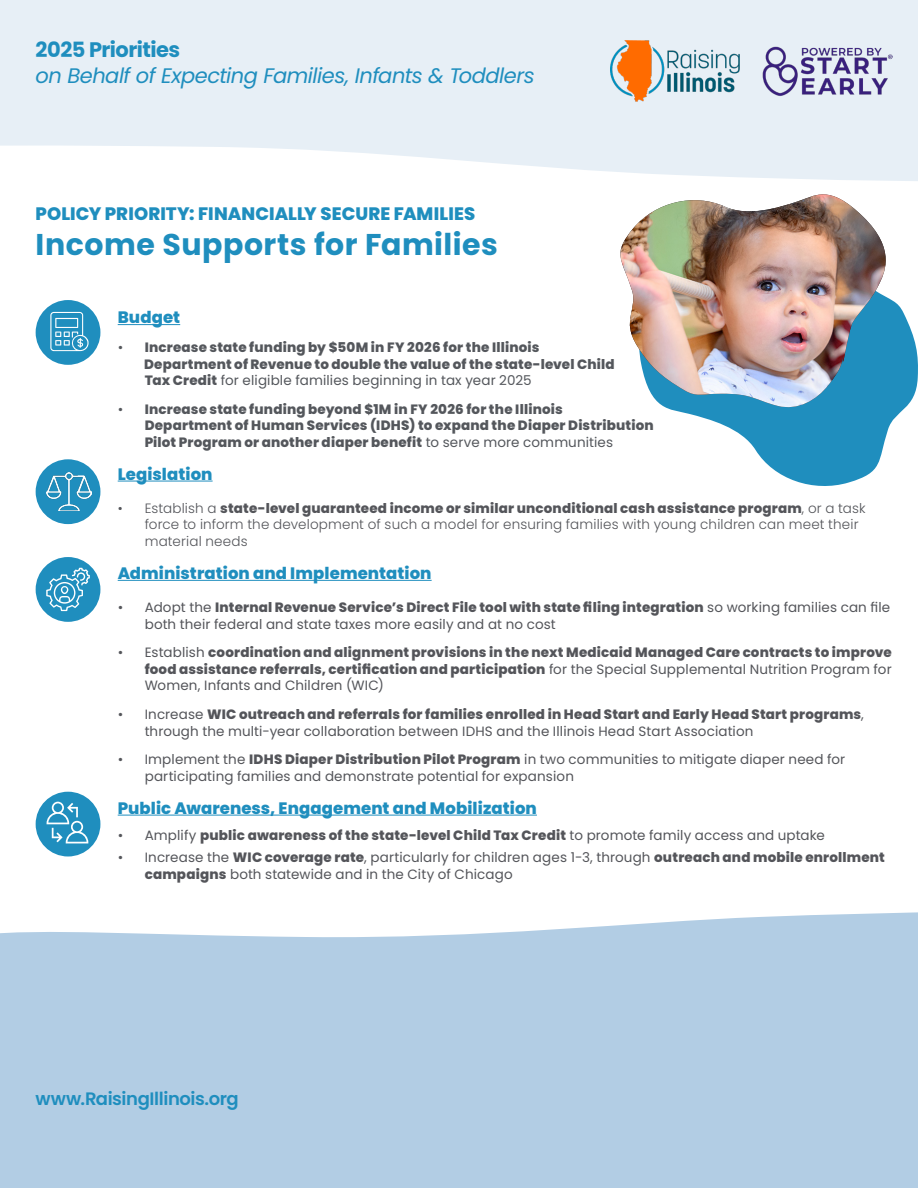
<style>
.page{position:relative;width:918px;height:1188px;background:#fff}
.page>*{position:absolute;margin:0;border:0;box-sizing:border-box;transform-origin:0 0}
.t1{font:700 30px "Poppins";letter-spacing:.015em;color:#1f8ebe}
.t2{font:italic 21px "Poppins";letter-spacing:-.025em;color:#1f8ebe}
.t3{font:700 21px "Poppins";letter-spacing:-.025em;color:#1f8ebe}
.t4{font:800 18px "Poppins";letter-spacing:.005em;color:#1f8ebe}
.t5{font:600 18px "Poppins";letter-spacing:-.025em;color:#1f8ebe}
.t6{font:800 16.5px "Poppins";letter-spacing:.005em;color:#1f8ebe}
.t7{font:13.5px/16.5px "Poppins";letter-spacing:.01em;color:#54555a}
.t8{font:800 13.5px/16.5px "Poppins";letter-spacing:.015em;color:#54575c}
.t9{font:800 13.5px/16.5px "Poppins";letter-spacing:.01em;color:#54555a;text-align:justify}
.t10{font:300 13.5px/16.5px "Poppins";letter-spacing:.01em;color:#54555a}
.s1{font-weight:400}
.s2{font-weight:800}
</style>
<div class="page">
<svg style="left:0;top:0;width:918px;height:181px;fill:#e7eff6"></svg>
<div style="left:0;top:912px;width:918px;height:276px;background:#b2cde4"></div>
<div style="left:36px;top:557px;width:64px;height:65px;background:#1f8ebe;border-radius:50%"></div>
<svg style="left:46px;top:568px;width:44px;height:43px"></svg>
<div style="left:36px;top:300px;width:64px;height:65px;background:#1f8ebe;border-radius:50%"></div>
<svg style="left:50px;top:312px;width:39px;height:39px"></svg>
<div style="left:36px;top:792px;width:64px;height:64px;background:#1f8ebe;border-radius:50%"></div>
<svg style="left:47px;top:802px;width:41px;height:41px"></svg>
<div style="left:36px;top:459px;width:64px;height:65px;background:#1f8ebe;border-radius:50%"></div>
<img style="left:46px;top:473px;width:46px;height:38px">
<hr style="left:118px;top:324px;width:62px;height:1px;background:#1f8ebe">
<hr style="left:118px;top:481px;width:95px;height:1px;background:#1f8ebe">
<hr style="left:118px;top:580px;width:314px;height:1px;background:#1f8ebe">
<hr style="left:118px;top:815px;width:419px;height:1px;background:#1f8ebe">
<svg style="left:677px;top:303px;width:241px;height:183px;fill:#1f8ebe"></svg>
<img style="left:620px;top:194px;width:276px;height:217px">
<img style="left:611px;top:41px;width:281px;height:61px">
<p class="t3" style="left:36px;top:37px;width:146px">2025 Priorities</p>
<p class="t2" style="left:36px;top:64px;width:501px">on Behalf of Expecting Families, Infants &amp; Toddlers</p>
<p class="t4" style="left:36px;top:203px;width:441px">POLICY PRIORITY: FINANCIALLY SECURE FAMILIES</p>
<p class="t1" style="left:36px;top:227px;width:464px">Income Supports for Families</p>
<p class="t6" style="left:118px;top:308px;width:64px">Budget</p>
<p class="t8" style="left:144px;top:339px;width:472px;text-indent:-26px"><span class="s1">•</span> Increase state funding by $50M in FY 2026 for the Illinois<br>Department of Revenue to double the value of the state-level Child<br>Tax Credit <span class="s1">for eligible families beginning in tax year 2025</span></p>
<p class="t8" style="left:145px;top:401px;width:511px;text-indent:-27px"><span class="s1">•</span> Increase state funding beyond $1M in FY 2026 for the Illinois<br>Department of Human Services (IDHS) to expand the Diaper Distribution<br>Pilot Program or another diaper benefit <span class="s1">to serve more communities</span></p>
<p class="t6" style="left:118px;top:464px;width:96px">Legislation</p>
<p class="t10" style="left:145px;top:500px;width:723px;text-indent:-27px">• Establish a <span class="s2">state-level guaranteed income or similar unconditional cash assistance program</span>, or a task force to inform the development of such a model for ensuring families with young children can meet their material needs</p>
<p class="t6" style="left:118px;top:564px;width:315px">Administration and Implementation</p>
<p class="t7" style="left:145px;top:599px;width:747px;text-indent:-27px">• Adopt the <span class="s2">Internal Revenue Service’s Direct File tool with state filing integration</span> so working families can file both their federal and state taxes more easily and at no cost</p>
<p class="t9" style="left:145px;top:645px;width:749px;text-indent:-27px"><span class="s1">• Establish</span> coordination and alignment provisions in the next Medicaid Managed Care contracts to improve food assistance referrals, certification and participation <span class="s1">for the Special Supplemental Nutrition Program for Women, Infants and Children (WIC)</span></p>
<p class="t7" style="left:145px;top:706px;width:721px;text-indent:-27px">• Increase <span class="s2">WIC outreach and referrals for families enrolled in Head Start and Early Head Start programs</span>, through the multi-year collaboration between IDHS and the Illinois Head Start Association</p>
<p class="t7" style="left:145px;top:751px;width:702px;text-indent:-27px">• Implement the <span class="s2">IDHS Diaper Distribution Pilot Program</span> in two communities to mitigate diaper need for participating families and demonstrate potential for expansion</p>
<p class="t6" style="left:118px;top:799px;width:421px">Public Awareness, Engagement and Mobilization</p>
<p class="t9" style="left:118px;top:827px;width:709px"><span class="s1">• Amplify</span> public awareness of the state-level Child Tax Credit <span class="s1">to promote family access and uptake</span></p>
<p class="t7" style="left:145px;top:849px;width:742px;text-indent:-27px">• Increase the <span class="s2">WIC coverage rate</span>, particularly for children ages 1-3, through <span class="s2">outreach and mobile enrollment campaigns</span> both statewide and in the City of Chicago</p>
<p class="t5" style="left:36px;top:1089px;width:205px">www.RaisingIllinois.org</p>
</div>
